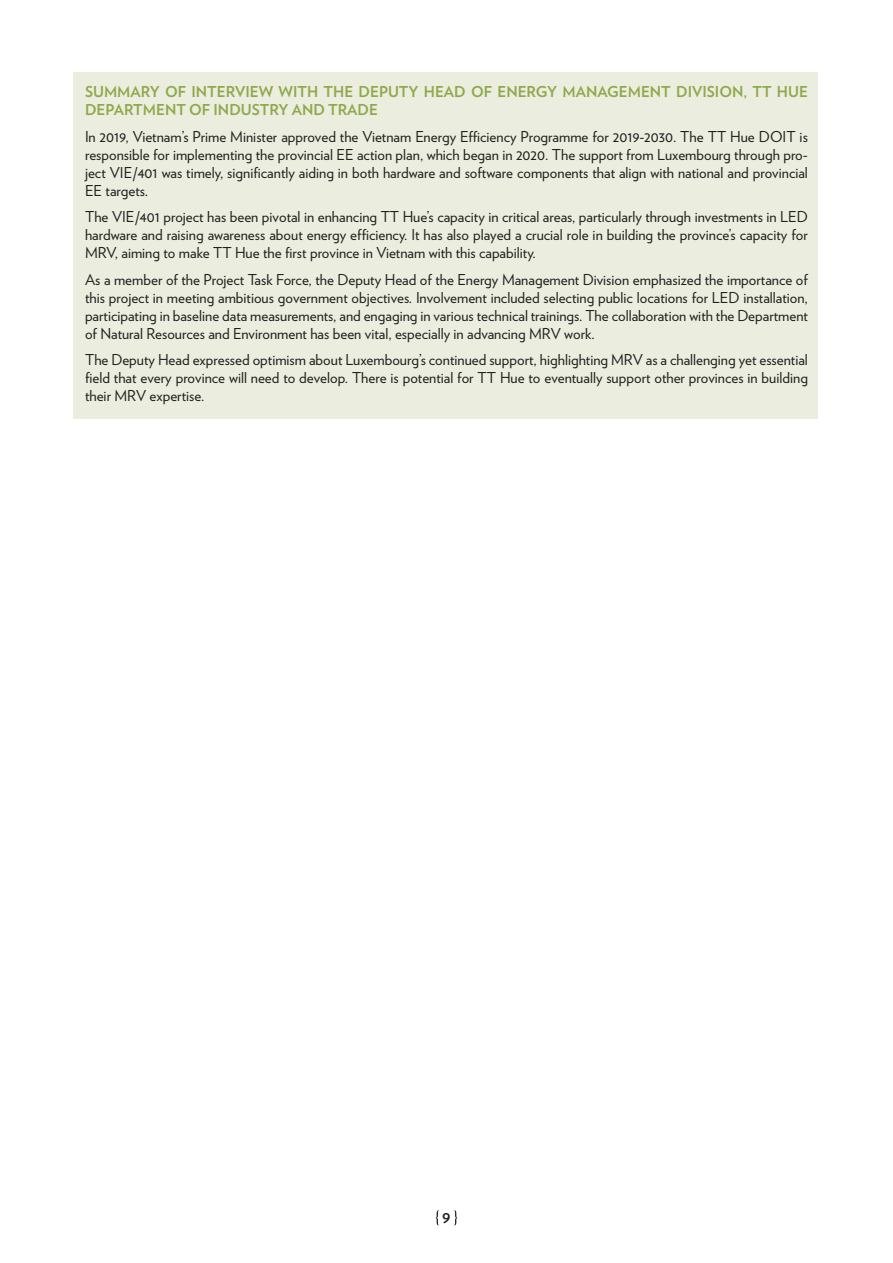
<style>
.page{position:relative;width:893px;height:1263px;background:#fff}
.page>*{position:absolute;margin:0;border:0;box-sizing:border-box;transform-origin:0 0}
.t1{font:15px/18px "Verlag";color:#231f20;text-align:justify}
.t2{font:700 15px/18px "Verlag";color:#8fa84c}
.t3{font:700 13.5px "Verlag";color:#231f20}
</style>
<div class="page">
<div style="left:74px;top:72px;width:744px;height:347px;background:#ebeede"></div>
<svg style="left:436px;top:1210px;width:21px;height:15px"></svg>
<p class="t2" style="left:85px;top:82px;width:724px">SUMMARY OF INTERVIEW WITH THE DEPUTY HEAD OF ENERGY MANAGEMENT DIVISION, TT HUE<br>DEPARTMENT OF INDUSTRY AND TRADE</p>
<p class="t1" style="left:85px;top:126px;width:724px">In 2019, Vietnam’s Prime Minister approved the Vietnam Energy Efficiency Programme for 2019-2030. The TT Hue DOIT is responsible for implementing the provincial EE action plan, which began in 2020. The support from Luxembourg through pro&shy;ject VIE/401 was timely, significantly aiding in both hardware and software components that align with national and provincial EE targets.</p>
<p class="t1" style="left:85px;top:207px;width:724px">The VIE/401 project has been pivotal in enhancing TT Hue’s capacity in critical areas, particularly through investments in LED hardware and raising awareness about energy efficiency. It has also played a crucial role in building the province’s capacity for MRV, aiming to make TT Hue the first province in Vietnam with this capability.</p>
<p class="t1" style="left:85px;top:269px;width:724px">As a member of the Project Task Force, the Deputy Head of the Energy Management Division emphasized the importance of this project in meeting ambitious government objectives. Involvement included selecting public locations for LED installation, participating in baseline data measurements, and engaging in various technical trainings. The collaboration with the Department of Natural Resources and Environment has been vital, especially in advancing MRV work.</p>
<p class="t1" style="left:85px;top:350px;width:724px">The Deputy Head expressed optimism about Luxembourg’s continued support, highlighting MRV as a challenging yet essential field that every province will need to develop. There is potential for TT Hue to eventually support other provinces in building their MRV expertise.</p>
<p class="t3" style="left:442px;top:1208px;width:10px">9</p>
</div>
